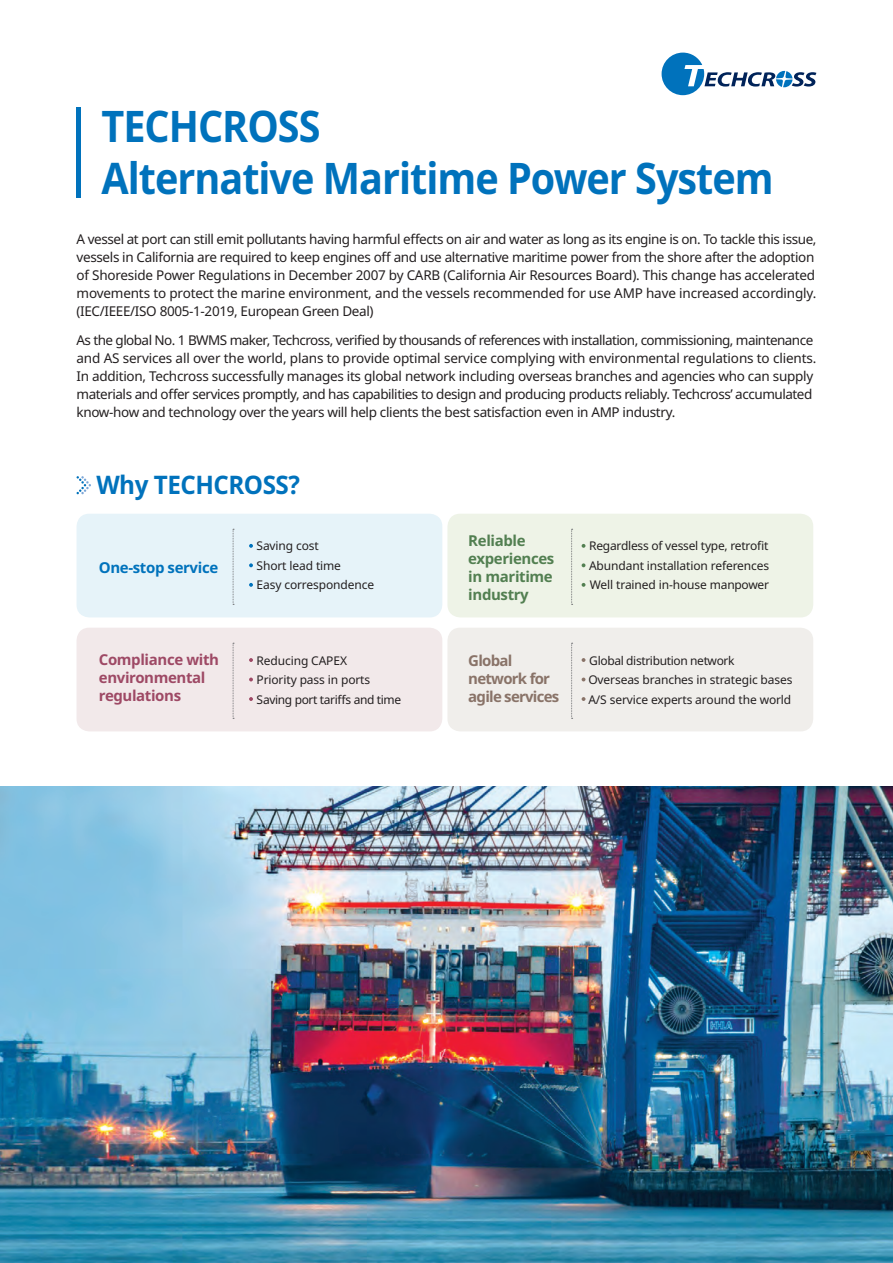
<style>
.page{position:relative;width:893px;height:1263px;background:#fff}
.page>*{position:absolute;margin:0;border:0;box-sizing:border-box;transform-origin:0 0}
.본문_영_-9{font:700 43.5px "Noto Sans";letter-spacing:-.025em;color:#0072bc;scale:.91 1}
.본문_영_-9-2{font:700 25.5px "Noto Sans";letter-spacing:-.02em;color:#0072bc;scale:.95 1}
.본문_영_-9-3{font:700 15px/18px "Noto Sans";letter-spacing:-.025em;color:#9e4965}
.본문_영_-9-4{font:700 15px/18px "Noto Sans";letter-spacing:-.025em;color:#527f51}
.본문_영_-9-5{font:700 15px/18px "Noto Sans";letter-spacing:-.05em;color:#897368}
.본문_영_-9-6{font:700 15px "Noto Sans";letter-spacing:-.025em;color:#0072bc}
.본문_영_-9-7{font:13.5px "Noto Sans";letter-spacing:-.025em;color:#231f20}
.본문_영_-9-8{font:12px "Noto Sans";letter-spacing:-.01em;color:#231f20}
.본문_영_-9-9{font:12px "Noto Sans";letter-spacing:-.03em;color:#231f20}
</style>
<div class="page">
<img style="left:0;top:787px;width:893px;height:476px">
<svg style="left:77px;top:476px;width:14px;height:18px"></svg>
<div style="left:77px;top:514px;width:365px;height:103px;background:#e6f3f9;border-radius:13px"></div>
<div style="left:77px;top:628px;width:365px;height:103px;background:#f2e9ea;border-radius:13px"></div>
<div style="left:447px;top:514px;width:366px;height:103px;background:#eef3e7;border-radius:13px"></div>
<div style="left:447px;top:628px;width:366px;height:103px;background:#f0eeeb;border-radius:13px"></div>
<svg style="left:249px;top:544px;width:4px;height:4px"></svg>
<svg style="left:249px;top:563px;width:4px;height:4px"></svg>
<svg style="left:249px;top:583px;width:4px;height:4px"></svg>
<svg style="left:249px;top:658px;width:4px;height:4px"></svg>
<svg style="left:249px;top:677px;width:4px;height:4px"></svg>
<svg style="left:249px;top:697px;width:4px;height:4px"></svg>
<svg style="left:582px;top:544px;width:3px;height:4px"></svg>
<svg style="left:582px;top:563px;width:3px;height:4px"></svg>
<svg style="left:582px;top:583px;width:3px;height:4px"></svg>
<svg style="left:582px;top:658px;width:3px;height:4px"></svg>
<svg style="left:582px;top:677px;width:3px;height:4px"></svg>
<svg style="left:582px;top:697px;width:3px;height:4px"></svg>
<svg style="left:233px;top:529px;width:1px;height:76px"></svg>
<svg style="left:233px;top:643px;width:1px;height:76px"></svg>
<svg style="left:571px;top:529px;width:2px;height:76px"></svg>
<svg style="left:571px;top:643px;width:2px;height:76px"></svg>
<hr style="left:77px;top:107px;width:4px;height:91px;background:#0072bc">
<svg style="left:662px;top:53px;width:154px;height:42px"></svg>
<p class="본문_영_-9" style="left:101px;top:95px;width:242px">TECHCROSS</p>
<p class="본문_영_-9" style="left:101px;top:148px;width:740px">Alternative Maritime Power System</p>
<p class="본문_영_-9-7" style="left:77px;top:230px;width:741px">A vessel at port can still emit pollutants having harmful effects on air and water as long as its engine is on. To tackle this issue,</p>
<p class="본문_영_-9-7" style="left:77px;top:248px;width:739px">vessels in California are required to keep engines off and use alternative maritime power from the shore after the adoption</p>
<p class="본문_영_-9-7" style="left:77px;top:266px;width:740px">of Shoreside Power Regulations in December 2007 by CARB (California Air Resources Board). This change has accelerated</p>
<p class="본문_영_-9-7" style="left:77px;top:284px;width:741px">movements to protect the marine environment, and the vessels recommended for use AMP have increased accordingly.</p>
<p class="본문_영_-9-7" style="left:77px;top:302px;width:299px">(IEC/IEEE/ISO 8005-1-2019, European Green Deal)</p>
<p class="본문_영_-9-7" style="left:77px;top:330px;width:738px">As the global No. 1 BWMS maker, Techcross, verified by thousands of references with installation, commissioning, maintenance</p>
<p class="본문_영_-9-7" style="left:77px;top:348px;width:741px">and AS services all over the world, plans to provide optimal service complying with environmental regulations to clients.</p>
<p class="본문_영_-9-7" style="left:77px;top:366px;width:738px">In addition, Techcross successfully manages its global network including overseas branches and agencies who can supply</p>
<p class="본문_영_-9-7" style="left:77px;top:384px;width:737px">materials and offer services promptly, and has capabilities to design and producing products reliably. Techcross’ accumulated</p>
<p class="본문_영_-9-7" style="left:77px;top:402px;width:600px">know-how and technology over the years will help clients the best satisfaction even in AMP industry.</p>
<p class="본문_영_-9-2" style="left:96px;top:467px;width:216px">Why TECHCROSS?</p>
<p class="본문_영_-9-6" style="left:99px;top:557px;width:121px">One-stop service</p>
<p class="본문_영_-9-3" style="left:99px;top:651px;width:122px">Compliance with environmental regulations</p>
<p class="본문_영_-9-8" style="left:257px;top:537px;width:64px">Saving cost</p>
<p class="본문_영_-9-8" style="left:257px;top:557px;width:86px">Short lead time</p>
<p class="본문_영_-9-8" style="left:257px;top:576px;width:119px">Easy correspondence</p>
<p class="본문_영_-9-8" style="left:257px;top:652px;width:92px">Reducing CAPEX</p>
<p class="본문_영_-9-8" style="left:257px;top:671px;width:115px">Priority pass in ports</p>
<p class="본문_영_-9-9" style="left:257px;top:691px;width:146px">Saving port tariffs and time</p>
<p class="본문_영_-9-4" style="left:468px;top:532px;width:87px">Reliable experiences in maritime industry</p>
<p class="본문_영_-9-5" style="left:468px;top:651px;width:92px">Global network for agile services</p>
<p class="본문_영_-9-8" style="left:589px;top:537px;width:181px">Regardless of vessel type, retrofit</p>
<p class="본문_영_-9-8" style="left:589px;top:557px;width:182px">Abundant installation references</p>
<p class="본문_영_-9-8" style="left:590px;top:576px;width:181px">Well trained in-house manpower</p>
<p class="본문_영_-9-9" style="left:589px;top:652px;width:147px">Global distribution network</p>
<p class="본문_영_-9-8" style="left:588px;top:671px;width:206px">Overseas branches in strategic bases</p>
<p class="본문_영_-9-8" style="left:588px;top:691px;width:204px">A/S service experts around the world</p>
</div>
